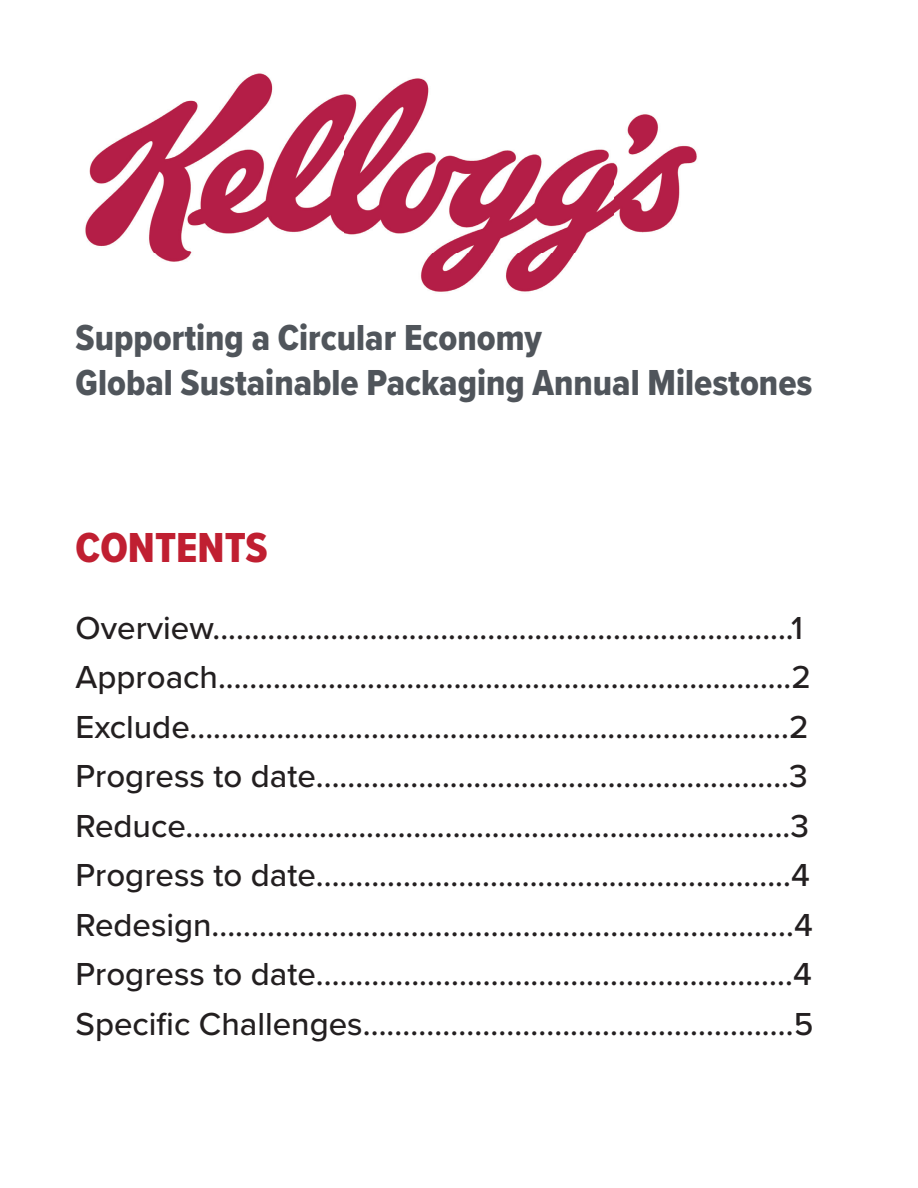
<style>
.page{position:relative;width:918px;height:1188px;background:#fff}
.page>*{position:absolute;margin:0;border:0;box-sizing:border-box;transform-origin:0 0}
.t1{font:43.5px "Proxima Nova Cond Extrabld";color:#c01f31}
.t2{font:37.5px/45px "Proxima Nova Cond Extrabld";color:#50555b}
.t3{font:500 33px/49.5px "Proxima Nova";color:#231f20}
</style>
<div class="page">
<img style="left:85px;top:73px;width:612px;height:219px">
<p class="t2" style="left:76px;top:314px;width:738px">Supporting a Circular Economy<br>Global Sustainable Packaging Annual Milestones</p>
<h1 class="t1" style="left:76px;top:516px;width:194px">CONTENTS</h1>
<p class="t3" style="left:76px;top:602px;width:739px">Overview..........................................................................1<br>Approach.........................................................................2<br>Exclude............................................................................2<br>Progress to date............................................................3<br>Reduce.............................................................................3<br>Progress to date............................................................4<br>Redesign.........................................................................4<br>Progress to date............................................................4<br>Specific Challenges......................................................5</p>
</div>
